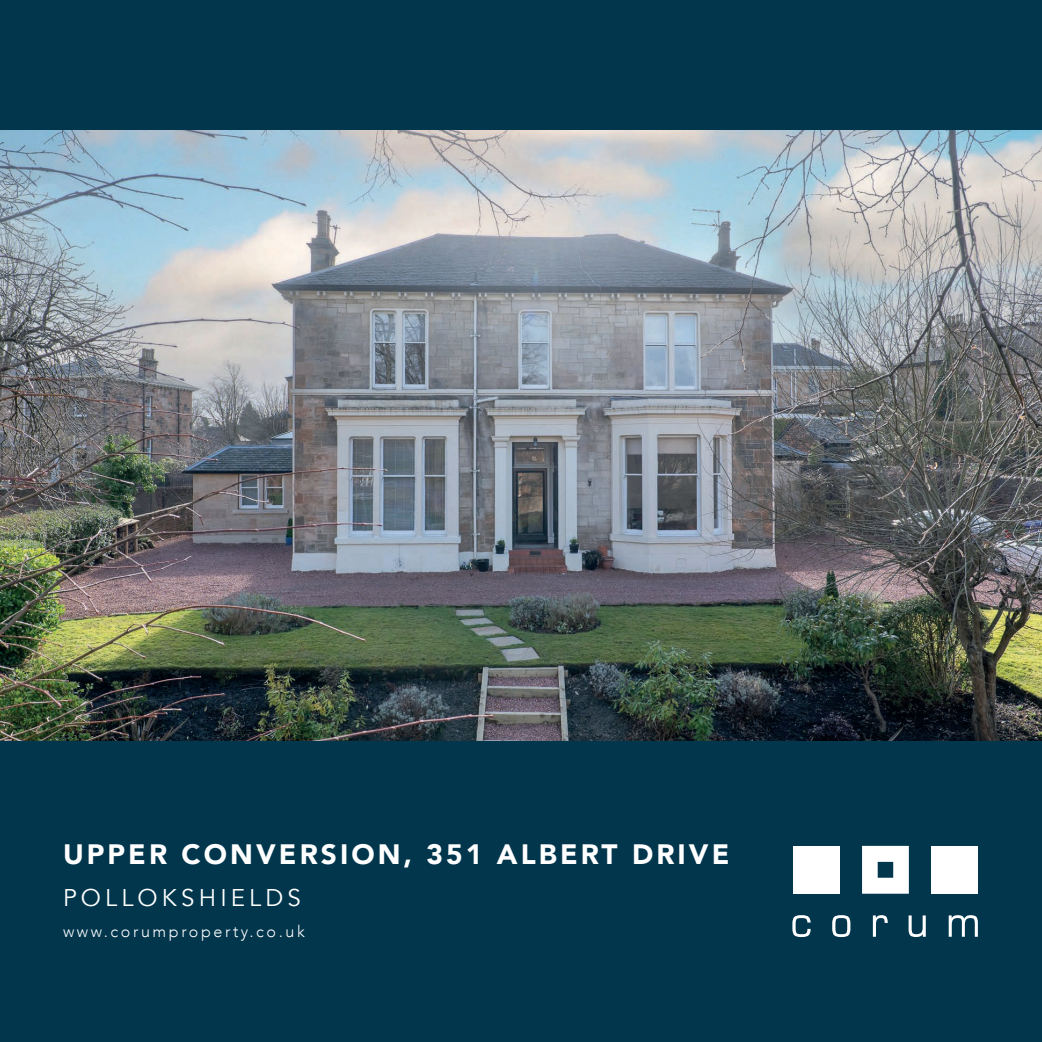
<style>
.page{position:relative;width:1042px;height:1042px;background:#01364d}
.page>*{position:absolute;margin:0;border:0;box-sizing:border-box;transform-origin:0 0}
.t1{font:900 28px "Avenir";letter-spacing:.11em;color:#fff}
.t2{font:24.15px "Avenir";letter-spacing:.17em;color:#fff}
.t3{font:300 16.1px "Avenir";letter-spacing:.16em;color:#fff}
</style>
<div class="page">
<img style="left:0;top:131px;width:1042px;height:610px">
<div style="left:931px;top:846px;width:47px;height:47px;background:#fff"></div>
<div style="left:792px;top:846px;width:47px;height:47px;background:#fff"></div>
<svg style="left:862px;top:846px;width:47px;height:47px;background:#e1e7ea"></svg>
<svg style="left:792px;top:915px;width:18px;height:22px"></svg>
<svg style="left:832px;top:915px;width:18px;height:22px"></svg>
<svg style="left:873px;top:915px;width:15px;height:22px"></svg>
<svg style="left:908px;top:915px;width:18px;height:22px"></svg>
<svg style="left:948px;top:915px;width:30px;height:22px"></svg>
<p class="t1" style="left:63px;top:830px;width:668px">UPPER CONVERSION, 351 ALBERT DRIVE</p>
<p class="t2" style="left:63px;top:883px;width:239px">POLLOKSHIELDS</p>
<p class="t3" style="left:63px;top:922px;width:243px">www.corumproperty.co.uk</p>
</div>
